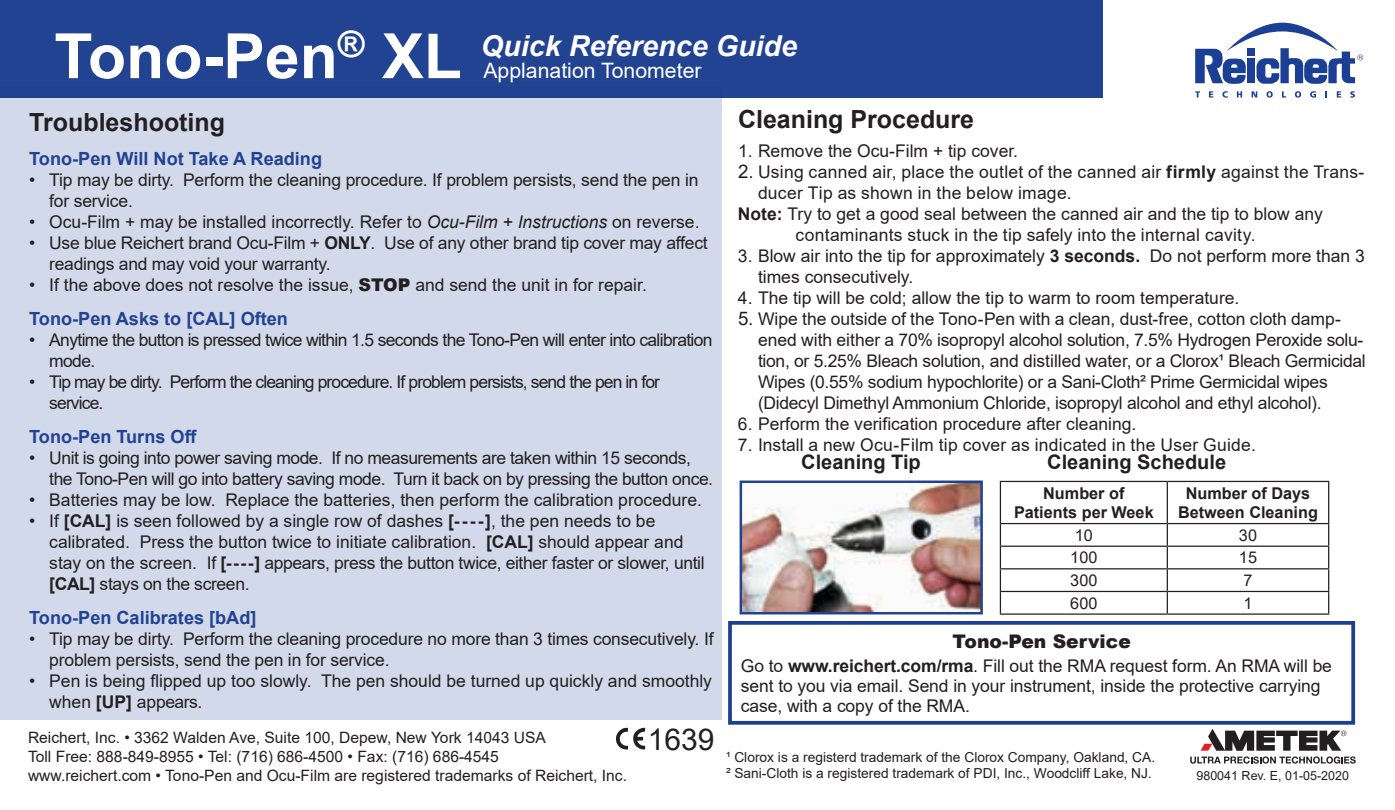
<style>
.page{position:relative;width:1395px;height:810px;background:#fff}
.page>*{position:absolute;margin:0;border:0;box-sizing:border-box;transform-origin:0 0}
.t1{font:700 62.5px "Arial";color:#fff}
.t2{font:30px "Arial";color:#231f20}
.t3{font:italic 700 28.75px "Arial";color:#fff}
.t4{font:700 25px "Arial";color:#231f20}
.t5{font:21.25px "Arial";color:#fff}
.t6{font:700 20px "Arial";color:#231f20}
.t7{font:900 18.75px "Arial";color:#231f20}
.t8{font:700 18px "Arial";color:#224292}
.t9{font:17.5px/21px "Arial";letter-spacing:-.005em;color:#231f20}
.t10{font:17.5px "Arial";letter-spacing:.015em;color:#231f20}
.t11{font:17.5px/21px "Arial";letter-spacing:-.025em;color:#231f20}
.t12{font:17.5px/21px "Arial";letter-spacing:-.035em;color:#231f20}
.t13{font:17.5px/21px "Arial";letter-spacing:-.05em;color:#231f20}
.t14{font:700 16.25px/19.5px "Arial";color:#231f20;text-align:center}
.t15{font:16.25px "Arial";color:#231f20}
.t16{font:15.5px/18.8px "Arial";color:#231f20}
.t17{font:13.75px/16.5px "Arial";color:#231f20}
.t18{font:12.5px "Arial";color:#231f20}
.s1{font-size:18.75px}
.s2{font-weight:700}
.s3{font-style:italic}
.s4{font-weight:900}
</style>
<div class="page">
<div style="left:0;top:0;width:1103px;height:91px;background:#224292"></div>
<svg style="left:1195px;top:91px;width:5px;height:7px"></svg>
<svg style="left:1209px;top:91px;width:4px;height:7px"></svg>
<svg style="left:1222px;top:91px;width:6px;height:7px"></svg>
<svg style="left:1237px;top:91px;width:5px;height:7px"></svg>
<svg style="left:1252px;top:91px;width:5px;height:7px"></svg>
<svg style="left:1267px;top:91px;width:6px;height:7px"></svg>
<svg style="left:1268px;top:92px;width:3px;height:4px"></svg>
<svg style="left:1282px;top:91px;width:4px;height:7px"></svg>
<svg style="left:1295px;top:91px;width:6px;height:7px"></svg>
<svg style="left:1310px;top:91px;width:6px;height:7px"></svg>
<svg style="left:1337px;top:91px;width:4px;height:7px"></svg>
<svg style="left:1350px;top:91px;width:5px;height:7px"></svg>
<svg style="left:1195px;top:23px;width:168px;height:61px"></svg>
<div style="left:0;top:2px;width:1103px;height:96px;background:#224292"></div>
<svg style="left:1190px;top:729px;width:166px;height:35px"></svg>
<div style="left:0;top:88px;width:722px;height:632px;background:#d2d9ea"></div>
<svg style="left:616px;top:728px;width:29px;height:22px"></svg>
<hr style="left:1000px;top:481px;width:167px;height:1px;background:#231f20">
<hr style="left:1000px;top:482px;width:1px;height:41px;background:#231f20">
<hr style="left:1167px;top:481px;width:162px;height:1px;background:#231f20">
<hr style="left:1167px;top:482px;width:1px;height:41px;background:#231f20">
<hr style="left:1328px;top:482px;width:1px;height:41px;background:#231f20">
<hr style="left:1000px;top:523px;width:167px;height:1px;background:#231f20">
<hr style="left:1167px;top:523px;width:162px;height:1px;background:#231f20">
<hr style="left:1000px;top:546px;width:167px;height:1px;background:#231f20">
<hr style="left:1167px;top:546px;width:162px;height:1px;background:#231f20">
<hr style="left:1000px;top:568px;width:167px;height:1px;background:#231f20">
<hr style="left:1167px;top:568px;width:162px;height:1px;background:#231f20">
<hr style="left:1000px;top:591px;width:167px;height:1px;background:#231f20">
<svg style="left:1000px;top:524px;width:1px;height:89px"></svg>
<hr style="left:1167px;top:591px;width:162px;height:1px;background:#231f20">
<svg style="left:1167px;top:524px;width:1px;height:89px"></svg>
<svg style="left:1328px;top:524px;width:1px;height:89px"></svg>
<hr style="left:1000px;top:613px;width:167px;height:2px;background:#231f20">
<hr style="left:1167px;top:613px;width:162px;height:2px;background:#231f20">
<img style="left:743px;top:484px;width:237px;height:127px">
<div style="left:740px;top:481px;width:243px;height:133px;border:2px solid #224292"></div>
<div style="left:728px;top:621px;width:627px;height:104px;border:4px solid #1b3f94"></div>
<h1 class="t1" style="left:54px;top:12px;width:409px">Tono-Pen<sup>®</sup> XL</h1>
<h3 class="t3" style="left:481px;top:27px;width:318px">Quick Reference Guide</h3>
<p class="t5" style="left:483px;top:56px;width:220px">Applanation Tonometer</p>
<h3 class="t4" style="left:29px;top:104px;width:197px">Troubleshooting</h3>
<h3 class="t4" style="left:738px;top:102px;width:238px">Cleaning Procedure</h3>
<p class="t9" style="left:738px;top:140px;width:282px">1. Remove the Ocu-Film + tip cover.</p>
<p class="t10" style="left:738px;top:159px;width:628px"><span class="s1">2.</span> Using canned air, place the outlet of the canned air <span class="s2">firmly</span> against the Trans-</p>
<p class="t10" style="left:758px;top:180px;width:315px">ducer Tip as shown in the below image.</p>
<p class="t9" style="left:738px;top:203px;width:586px"><span class="s2">Note:</span> Try to get a good seal between the canned air and the tip to blow any</p>
<p class="t10" style="left:796px;top:222px;width:462px">contaminants stuck in the tip safely into the internal cavity.</p>
<p class="t9" style="left:758px;top:245px;width:608px;text-indent:-20px">3. Blow air into the tip for approximately <span class="s2">3 seconds.</span> Do not perform more than 3 times consecutively.</p>
<p class="t9" style="left:738px;top:287px;width:503px">4. The tip will be cold; allow the tip to warm to room temperature.</p>
<p class="t9" style="left:758px;top:308px;width:609px;text-indent:-20px"><span class="s1">5.</span> Wipe the outside of the Tono-Pen with a clean, dust-free, cotton cloth damp&shy;ened with either a 70% isopropyl alcohol solution, 7.5% Hydrogen Peroxide solu&shy;tion, or 5.25% Bleach solution, and distilled water, or a Clorox¹ Bleach Germicidal Wipes (0.55% sodium hypochlorite) or a Sani-Cloth² Prime Germicidal wipes (Didecyl Dimethyl Ammonium Chloride, isopropyl alcohol and ethyl alcohol).</p>
<p class="t9" style="left:738px;top:413px;width:400px">6. Perform the verification procedure after cleaning.</p>
<p class="t10" style="left:738px;top:432px;width:519px">7. Install a new Ocu-Film tip cover as indicated in the User Guide.</p>
<p class="t14" style="left:1014px;top:483px;width:141px">Number of<br>Patients per Week</p>
<p class="t14" style="left:1178px;top:483px;width:141px">Number of Days<br>Between Cleaning</p>
<p class="t15" style="left:1075px;top:524px;width:20px">10</p>
<p class="t15" style="left:1239px;top:524px;width:20px">30</p>
<p class="t15" style="left:1070px;top:547px;width:29px">100</p>
<p class="t15" style="left:1239px;top:547px;width:20px">15</p>
<p class="t15" style="left:1070px;top:569px;width:29px">300</p>
<p class="t15" style="left:1243px;top:569px;width:11px">7</p>
<p class="t15" style="left:1070px;top:592px;width:29px">600</p>
<p class="t15" style="left:1243px;top:592px;width:11px">1</p>
<p class="t8" style="left:29px;top:146px;width:294px">Tono-Pen Will Not Take A Reading</p>
<p class="t9" style="left:49px;top:170px;width:651px;text-indent:-20px">• Tip may be dirty. Perform the cleaning procedure. If problem persists, send the pen in for service.</p>
<p class="t9" style="left:29px;top:212px;width:672px">• Ocu-Film + may be installed incorrectly. Refer to <span class="s3">Ocu-Film + Instructions</span> on reverse.</p>
<p class="t9" style="left:49px;top:233px;width:660px;text-indent:-20px">• Use blue Reichert brand Ocu-Film + <span class="s2">ONLY</span>. Use of any other brand tip cover may affect readings and may void your warranty.</p>
<p class="t9" style="left:29px;top:275px;width:619px">• If the above does not resolve the issue, <span class="s4">STOP</span> and send the unit in for repair.</p>
<p class="t8" style="left:29px;top:306px;width:260px">Tono-Pen Asks to [CAL] Often</p>
<p class="t12" style="left:49px;top:329px;width:665px;text-indent:-20px">• Anytime the button is pressed twice within 1.5 seconds the Tono-Pen will enter into calibration mode.</p>
<p class="t13" style="left:49px;top:371px;width:612px;text-indent:-20px">• Tip may be dirty. Perform the cleaning procedure. If problem persists, send the pen in for service.</p>
<p class="t8" style="left:29px;top:424px;width:169px">Tono-Pen Turns Off</p>
<p class="t11" style="left:49px;top:447px;width:665px;text-indent:-20px">• Unit is going into power saving mode. If no measurements are taken within 15 seconds, the Tono-Pen will go into battery saving mode. Turn it back on by pressing the button once.</p>
<p class="t9" style="left:29px;top:489px;width:674px">• Batteries may be low. Replace the batteries, then perform the calibration procedure.</p>
<p class="t9" style="left:49px;top:510px;width:657px;text-indent:-20px">• If <span class="s2">[CAL]</span> is seen followed by a single row of dashes <span class="s2">[---- ]</span>, the pen needs to be calibrated. Press the button twice to initiate calibration. <span class="s2">[CAL]</span> should appear and stay on the screen. If <span class="s2">[---- ]</span> appears, press the button twice, either faster or slower, until <span class="s2">[CAL]</span> stays on the screen.</p>
<p class="t8" style="left:29px;top:605px;width:229px">Tono-Pen Calibrates [bAd]</p>
<p class="t9" style="left:49px;top:628px;width:666px;text-indent:-20px">• Tip may be dirty. Perform the cleaning procedure no more than 3 times consecutively. If problem persists, send the pen in for service.</p>
<p class="t9" style="left:49px;top:670px;width:664px;text-indent:-20px">• Pen is being flipped up too slowly. The pen should be turned up quickly and smoothly when <span class="s2">[UP]</span> appears.</p>
<p class="t6" style="left:801px;top:448px;width:121px">Cleaning Tip</p>
<p class="t6" style="left:1047px;top:448px;width:180px">Cleaning Schedule</p>
<p class="t7" style="left:952px;top:627px;width:180px">Tono-Pen Service</p>
<p class="t9" style="left:741px;top:655px;width:593px;line-height:20px">Go to <span class="s2">www.reichert.com/rma</span>. Fill out the RMA request form. An RMA will be sent to you via email. Send in your instrument, inside the protective carrying case, with a copy of the RMA.</p>
<p class="t16" style="left:28px;top:728px;width:601px">Reichert, Inc. • 3362 Walden Ave, Suite 100, Depew, New York 14043 USA<br>Toll Free: 888-849-8955 • Tel: (716) 686-4500 • Fax: (716) 686-4545<br>www.reichert.com • Tono-Pen and Ocu-Film are registered trademarks of Reichert, Inc.</p>
<h2 class="t2" style="left:648px;top:718px;width:68px">1639</h2>
<p class="t17" style="left:726px;top:749px;width:431px">¹ Clorox is a registerd trademark of the Clorox Company, Oakland, CA.<br>² Sani-Cloth is a registered trademark of PDI, Inc., Woodcliff Lake, NJ.</p>
<p class="t18" style="left:1196px;top:767px;width:154px">980041 Rev. E, 01-05-2020</p>
</div>
